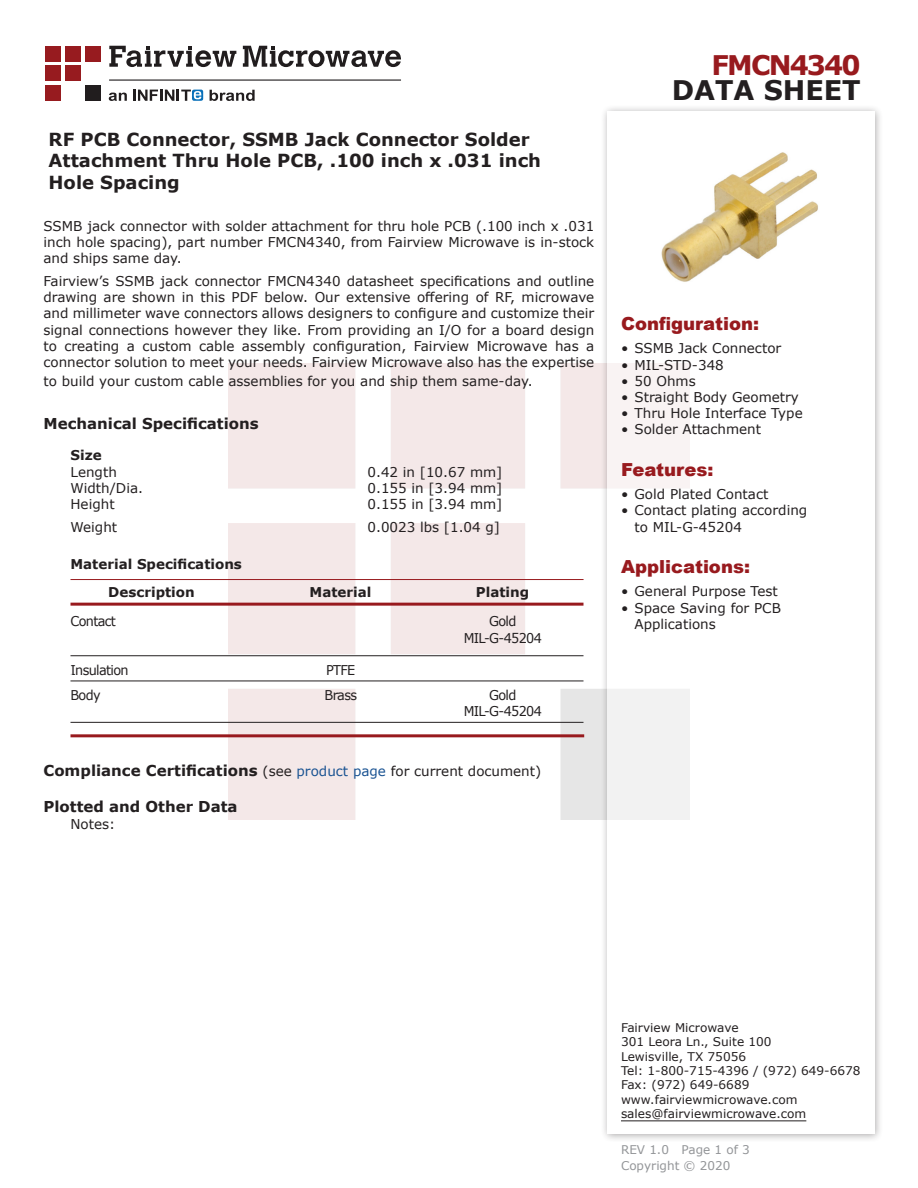
<style>
.page{position:relative;width:918px;height:1188px;background:#fff}
.page>*{position:absolute;margin:0;border:0;box-sizing:border-box;transform-origin:0 0}
.t1{font:700 27px "Verdana";color:#231f20}
.FM{font:700 27px "Verdana";letter-spacing:-.07em;color:#981a1e}
.Web_Description_Para{font:700 18px/21.6px "Verdana";color:#231f20}
.Applications_Header{font:900 18px "Arial";color:#981a1e}
.Head1_for_Compliance{font:700 15px "Verdana";color:#231f20}
.Head1{font:700 15px "Verdana";color:#231f20}
.MarketingDescription{font:13.5px/16.2px "Verdana";color:#231f20;text-align:justify}
.Specs_Para{font:13.5px "Verdana";color:#231f20}
.Table_Body_Connector{font:13.5px "Verdana";letter-spacing:-.05em;color:#231f20;scale:.95 1}
.Head2{font:700 13.5px "Verdana";color:#231f20}
.Table_Header_Connect{font:700 13.5px "Verdana";color:#231f20}
.FM_Info{font:12px "Verdana";color:#231f20}
.REV_Info{font:12px "Verdana";color:#939598}
.Table-Body{font:7.5px "Verdana";color:#fff;scale:.95 1}
.s1{font-weight:400;font-size:13.5px}
.s2{font-weight:400;font-size:13.5px;color:#1a5392}
</style>
<div class="page">
<div style="left:45px;top:46px;width:16px;height:15px;background:#971b1f"></div>
<div style="left:65px;top:66px;width:16px;height:15px;background:#971b1f"></div>
<div style="left:85px;top:85px;width:16px;height:16px;background:#211d1e"></div>
<div style="left:45px;top:85px;width:16px;height:16px;background:#971b1f"></div>
<div style="left:85px;top:46px;width:16px;height:15px;background:#971b1f"></div>
<div style="left:45px;top:66px;width:16px;height:15px;background:#971b1f"></div>
<div style="left:65px;top:46px;width:16px;height:15px;background:#971b1f"></div>
<svg style="left:109px;top:46px;width:292px;height:21px"></svg>
<svg style="left:192px;top:90px;width:11px;height:11px"></svg>
<svg style="left:133px;top:90px;width:68px;height:11px"></svg>
<svg style="left:210px;top:90px;width:45px;height:11px"></svg>
<svg style="left:109px;top:93px;width:18px;height:8px"></svg>
<hr style="left:109px;top:80px;width:292px;height:1px;background:#211d1e">
<hr style="left:70px;top:579px;width:514px;height:1px;background:#981a1e">
<hr style="left:70px;top:603px;width:514px;height:3px;background:#981a1e">
<hr style="left:70px;top:655px;width:514px;height:1px;background:#231f20">
<hr style="left:70px;top:681px;width:514px;height:1px;background:#231f20">
<hr style="left:70px;top:722px;width:514px;height:1px;background:#231f20">
<hr style="left:70px;top:734px;width:514px;height:3px;background:#981a1e">
<div style="left:600px;top:104px;width:284px;height:1039px;background:#231f20;opacity:.75"></div>
<div style="left:608px;top:111px;width:267px;height:1023px;background:#fff"></div>
<hr style="left:621px;top:1120px;width:185px;height:1px;background:#231f20">
<img style="left:661px;top:152px;width:157px;height:130px">
<p class="Web_Description_Para" style="left:49px;top:128px;width:494px">RF PCB Connector, SSMB Jack Connector Solder<br>Attachment Thru Hole PCB, .100 inch x .031 inch<br>Hole Spacing</p>
<p class="MarketingDescription" style="left:44px;top:217px;width:552px">SSMB jack connector with solder attachment for thru hole PCB (.100 inch x .031 inch hole spacing), part number FMCN4340, from Fairview Microwave is in-stock and ships same day.</p>
<p class="MarketingDescription" style="left:44px;top:273px;width:552px">Fairview’s SSMB jack connector FMCN4340 datasheet specifications and outline drawing are shown in this PDF below. Our extensive offering of RF, microwave and millimeter wave connectors allows designers to configure and customize their signal connections however they like. From providing an I/O for a board design to creating a custom cable assembly configuration, Fairview Microwave has a connector solution to meet your needs. Fairview Microwave also has the expertise</p>
<p class="MarketingDescription" style="left:44px;top:373px;width:491px">to build your custom cable assemblies for you and ship them same-day.</p>
<p class="Head1" style="left:44px;top:413px;width:217px">Mechanical Specifications</p>
<p class="Head2" style="left:70px;top:446px;width:33px">Size</p>
<p class="Specs_Para" style="left:70px;top:462px;width:48px">Length</p>
<p class="Specs_Para" style="left:368px;top:462px;width:136px">0.42 in [10.67 mm]</p>
<p class="Specs_Para" style="left:70px;top:479px;width:74px">Width/Dia.</p>
<p class="Specs_Para" style="left:368px;top:479px;width:136px">0.155 in [3.94 mm]</p>
<p class="Specs_Para" style="left:70px;top:495px;width:46px">Height</p>
<p class="Specs_Para" style="left:368px;top:495px;width:136px">0.155 in [3.94 mm]</p>
<p class="Specs_Para" style="left:70px;top:517px;width:48px">Weight</p>
<p class="Specs_Para" style="left:368px;top:517px;width:134px">0.0023 lbs [1.04 g]</p>
<p class="Head2" style="left:70px;top:555px;width:173px">Material Specifications</p>
<p class="Table_Header_Connect" style="left:108px;top:582px;width:88px">Description</p>
<p class="Table_Header_Connect" style="left:310px;top:582px;width:63px">Material</p>
<p class="Table_Header_Connect" style="left:476px;top:582px;width:55px">Plating</p>
<p class="Table_Body_Connector" style="left:70px;top:612px;width:49px">Contact</p>
<p class="Table_Body_Connector" style="left:489px;top:612px;width:30px">Gold</p>
<p class="Table_Body_Connector" style="left:464px;top:628px;width:84px">MIL-G-45204</p>
<p class="Table_Body_Connector" style="left:70px;top:661px;width:63px">Insulation</p>
<p class="Table-Body" style="left:70px;top:667px;width:4px">.</p>
<p class="Table_Body_Connector" style="left:326px;top:661px;width:32px">PTFE</p>
<p class="Table_Body_Connector" style="left:70px;top:686px;width:33px">Body</p>
<p class="Table_Body_Connector" style="left:325px;top:686px;width:36px">Brass</p>
<p class="Table_Body_Connector" style="left:489px;top:686px;width:30px">Gold</p>
<p class="Table_Body_Connector" style="left:464px;top:702px;width:84px">MIL-G-45204</p>
<p class="Head1_for_Compliance" style="left:44px;top:760px;width:499px">Compliance Certifications <span class="s1">(see</span> <span class="s2">product page</span> <span class="s1">for current document)</span></p>
<p class="Head1_for_Compliance" style="left:44px;top:796px;width:196px">Plotted and Other Data</p>
<p class="Specs_Para" style="left:70px;top:814px;width:46px">Notes:</p>
<p class="FM" style="left:712px;top:46px;width:151px">FMCN4340</p>
<p class="t1" style="left:672px;top:71px;width:191px">DATA SHEET</p>
<p class="Applications_Header" style="left:621px;top:311px;width:140px">Configuration:</p>
<p class="MarketingDescription" style="left:621px;top:340px;width:162px">• SSMB Jack Connector</p>
<p class="MarketingDescription" style="left:621px;top:356px;width:104px">• MIL-STD-348</p>
<p class="MarketingDescription" style="left:621px;top:373px;width:76px">• 50 Ohms</p>
<p class="MarketingDescription" style="left:621px;top:389px;width:179px">• Straight Body Geometry</p>
<p class="MarketingDescription" style="left:621px;top:405px;width:183px">• Thru Hole Interface Type</p>
<p class="MarketingDescription" style="left:621px;top:421px;width:142px">• Solder Attachment</p>
<p class="Applications_Header" style="left:621px;top:457px;width:94px">Features:</p>
<p class="MarketingDescription" style="left:621px;top:486px;width:149px">• Gold Plated Contact</p>
<p class="MarketingDescription" style="left:634px;top:502px;width:174px;text-indent:-14px">• Contact plating according to MIL-G-45204</p>
<p class="Applications_Header" style="left:621px;top:554px;width:131px">Applications:</p>
<p class="MarketingDescription" style="left:621px;top:583px;width:158px">• General Purpose Test</p>
<p class="MarketingDescription" style="left:634px;top:599px;width:148px;text-indent:-14px">• Space Saving for PCB<br>Applications</p>
<p class="FM_Info" style="left:621px;top:1019px;width:119px">Fairview Microwave</p>
<p class="FM_Info" style="left:621px;top:1034px;width:152px">301 Leora Ln., Suite 100</p>
<p class="FM_Info" style="left:621px;top:1048px;width:127px">Lewisville, TX 75056</p>
<p class="FM_Info" style="left:621px;top:1062px;width:241px">Tel: 1-800-715-4396 / (972) 649-6678</p>
<p class="FM_Info" style="left:621px;top:1077px;width:130px">Fax: (972) 649-6689</p>
<p class="FM_Info" style="left:621px;top:1091px;width:178px">www.fairviewmicrowave.com</p>
<p class="FM_Info" style="left:621px;top:1106px;width:187px">sales@fairviewmicrowave.com</p>
<p class="REV_Info" style="left:621px;top:1141px;width:130px">REV 1.0 Page 1 of 3</p>
<p class="REV_Info" style="left:621px;top:1157px;width:111px">Copyright © 2020</p>
</div>
